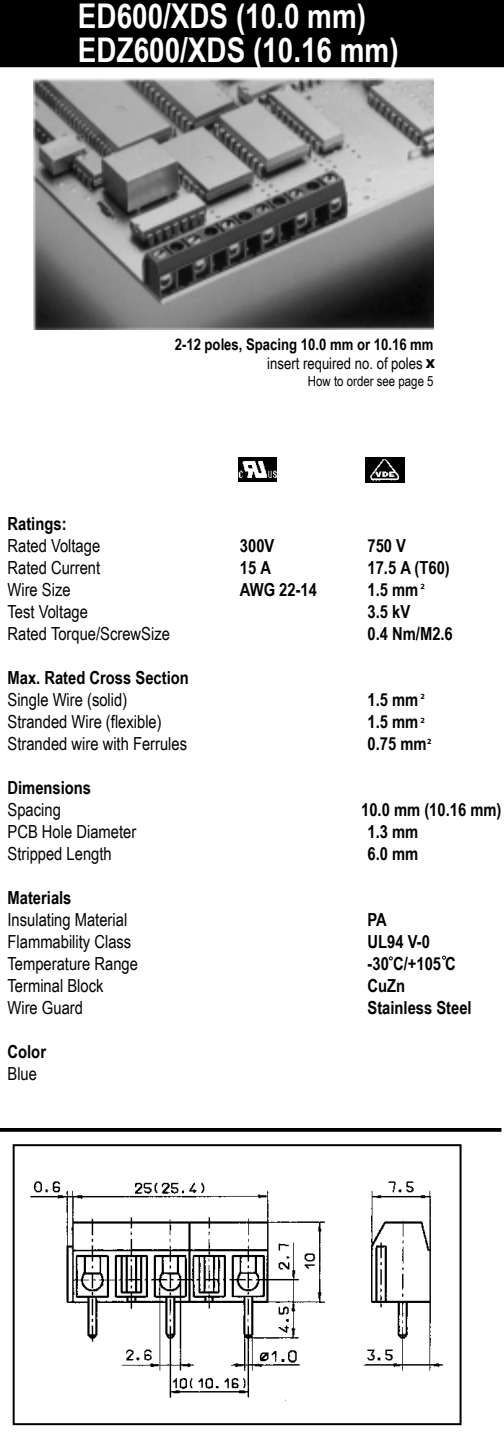
<style>
.page{position:relative;width:504px;height:1440px;background:#fff}
.page>*{position:absolute;margin:0;border:0;box-sizing:border-box;transform-origin:0 0}
.t1{font:700 34px/34px "Arial Narrow";color:#fff}
.t2{font:18px "Arial Narrow";color:#000}
.t3{font:700 18px "Arial Narrow";color:#000}
.t4{font:700 18px "Myriad";color:#000}
.t5{font:700 16px "Arial Narrow";color:#000}
.t6{font:16px "Arial Narrow";color:#000}
.t7{font:14px "Arial Narrow";color:#000}
.t8{font:700 8px "Myriad";color:#000}
</style>
<div class="page">
<div style="left:13px;top:1144px;width:449px;height:281px;border:2px solid #000"></div>
<div style="left:0;top:0;width:504px;height:68px;background:#000"></div>
<svg style="left:442px;top:956px;width:4px;height:3px"></svg>
<img style="left:239px;top:458px;width:38px;height:24px">
<img style="left:365px;top:458px;width:40px;height:24px">
<img style="left:33px;top:79px;width:400px;height:250px">
<img style="left:30px;top:1181px;width:414px;height:220px">
<svg style="left:0;top:1128px;width:502px;height:4px;background:#0c0c0c"></svg>
<h1 class="t1" style="left:78px;top:-3px;width:322px">ED600/XDS (10.0 mm)<br>EDZ600/XDS (10.16 mm)</h1>
<p class="t5" style="left:175px;top:332px;width:260px">2-12 poles, Spacing 10.0 mm or 10.16 mm</p>
<p class="t6" style="left:267px;top:352px;width:157px">insert required no. of poles</p>
<p class="t7" style="left:308px;top:371px;width:127px">How to order see page 5</p>
<p class="t4" style="left:426px;top:353px;width:11px">x</p>
<p class="t3" style="left:8px;top:510px;width:61px">Ratings:</p>
<p class="t2" style="left:8px;top:533px;width:94px">Rated Voltage</p>
<p class="t3" style="left:240px;top:532px;width:36px">300V</p>
<p class="t3" style="left:368px;top:532px;width:40px">750 V</p>
<p class="t2" style="left:8px;top:555px;width:94px">Rated Current</p>
<p class="t3" style="left:240px;top:554px;width:33px">15 A</p>
<p class="t3" style="left:368px;top:554px;width:84px">17.5 A (T60)</p>
<p class="t2" style="left:8px;top:577px;width:65px">Wire Size</p>
<p class="t3" style="left:240px;top:576px;width:79px">AWG 22-14</p>
<p class="t3" style="left:368px;top:576px;width:52px">1.5 mm</p>
<p class="t2" style="left:8px;top:599px;width:82px">Test Voltage</p>
<p class="t3" style="left:368px;top:598px;width:44px">3.5 kV</p>
<p class="t2" style="left:8px;top:621px;width:164px">Rated Torque/ScrewSize</p>
<p class="t3" style="left:368px;top:620px;width:87px">0.4 Nm/M2.6</p>
<p class="t3" style="left:8px;top:664px;width:183px">Max. Rated Cross Section</p>
<p class="t2" style="left:8px;top:687px;width:121px">Single Wire (solid)</p>
<p class="t3" style="left:368px;top:686px;width:52px">1.5 mm</p>
<p class="t2" style="left:8px;top:709px;width:156px">Stranded Wire (flexible)</p>
<p class="t3" style="left:368px;top:708px;width:52px">1.5 mm</p>
<p class="t2" style="left:8px;top:731px;width:181px">Stranded wire with Ferrules</p>
<p class="t3" style="left:368px;top:730px;width:61px">0.75 mm</p>
<p class="t3" style="left:8px;top:774px;width:85px">Dimensions</p>
<p class="t2" style="left:8px;top:797px;width:55px">Spacing</p>
<p class="t3" style="left:361px;top:796px;width:142px">10.0 mm (10.16 mm)</p>
<p class="t2" style="left:8px;top:819px;width:130px">PCB Hole Diameter</p>
<p class="t3" style="left:368px;top:818px;width:52px">1.3 mm</p>
<p class="t2" style="left:8px;top:841px;width:106px">Stripped Length</p>
<p class="t3" style="left:368px;top:840px;width:52px">6.0 mm</p>
<p class="t3" style="left:8px;top:884px;width:65px">Materials</p>
<p class="t2" style="left:8px;top:907px;width:121px">Insulating Material</p>
<p class="t3" style="left:368px;top:906px;width:21px">PA</p>
<p class="t2" style="left:8px;top:929px;width:125px">Flammability Class</p>
<p class="t3" style="left:368px;top:928px;width:64px">UL94 V-0</p>
<p class="t2" style="left:8px;top:951px;width:132px">Temperature Range</p>
<p class="t3" style="left:368px;top:950px;width:90px">-30 C/+105 C</p>
<p class="t2" style="left:8px;top:973px;width:97px">Terminal Block</p>
<p class="t3" style="left:368px;top:972px;width:39px">CuZn</p>
<p class="t2" style="left:8px;top:995px;width:77px">Wire Guard</p>
<p class="t3" style="left:368px;top:994px;width:106px">Stainless Steel</p>
<p class="t3" style="left:8px;top:1038px;width:40px">Color</p>
<p class="t2" style="left:8px;top:1061px;width:31px">Blue</p>
<p class="t8" style="left:421px;top:583px;width:6px">2</p>
<p class="t8" style="left:421px;top:692px;width:6px">2</p>
<p class="t8" style="left:421px;top:716px;width:6px">2</p>
<p class="t8" style="left:427px;top:737px;width:6px">2</p>
</div>
